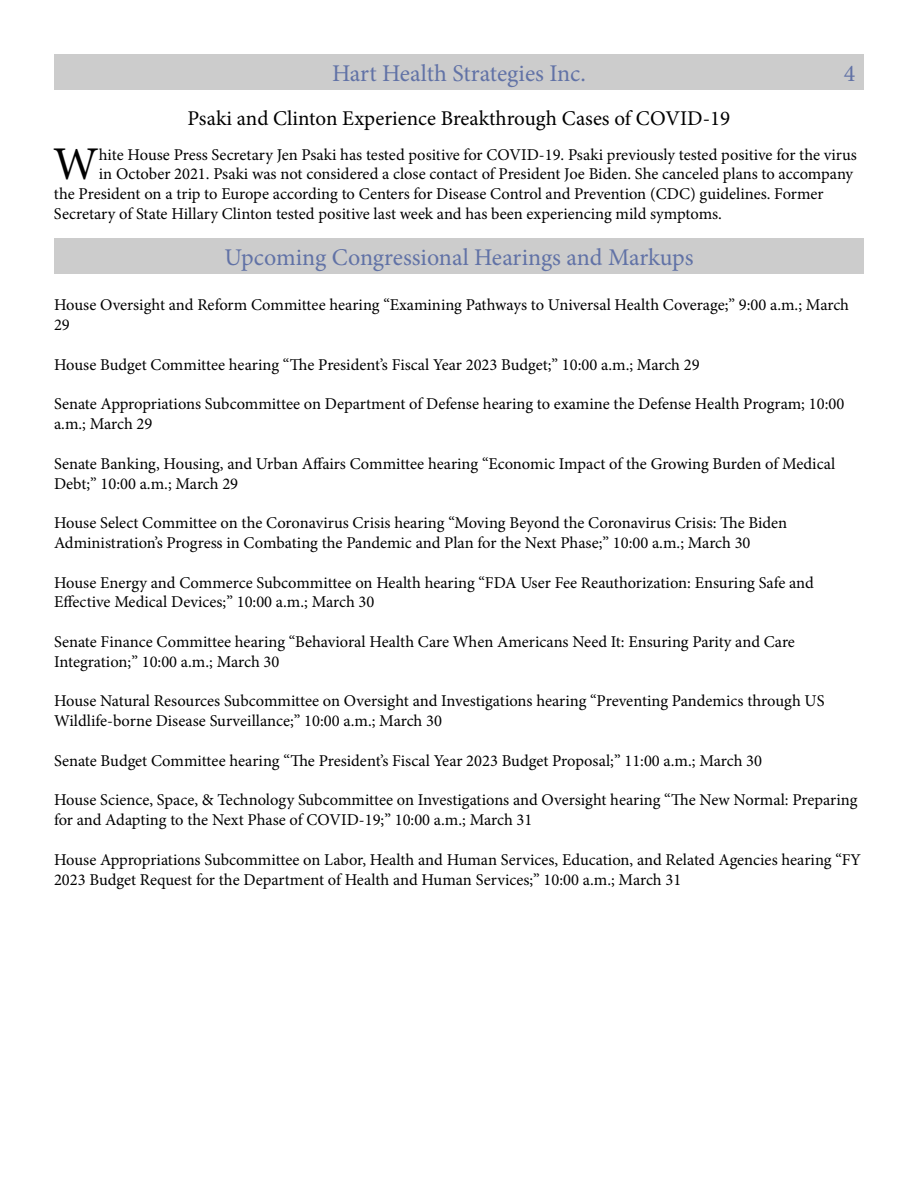
<style>
.page{position:relative;width:918px;height:1188px;background:#fff}
.page>*{position:absolute;margin:0;border:0;box-sizing:border-box;transform-origin:0 0}
.t1{font:46.95px "Minion Pro";color:#000}
.t2{font:24px "Minion Pro";letter-spacing:-.005em;color:#6172a6}
.t3{font:21px "Minion Pro";color:#000}
.t4{font:16.5px/19.8px "Minion Pro";color:#000}
</style>
<div class="page">
<div style="left:54px;top:54px;width:810px;height:36px;background:#ccc"></div>
<div style="left:54px;top:238px;width:810px;height:36px;background:#ccc"></div>
<h2 class="t2" style="left:332px;top:57px;width:255px">Hart Health Strategies Inc.</h2>
<h2 class="t2" style="left:844px;top:57px;width:13px">4</h2>
<p class="t3" style="left:188px;top:104px;width:544px">Psaki and Clinton Experience Breakthrough Cases of COVID-19</p>
<h1 class="t1" style="left:53px;top:133px;width:47px">W</h1>
<p class="t4" style="left:99px;top:144px;width:760px">hite House Press Secretary Jen Psaki has tested positive for COVID-19. Psaki previously tested positive for the virus</p>
<p class="t4" style="left:99px;top:164px;width:756px">in October 2021. Psaki was not considered a close contact of President Joe Biden. She canceled plans to accompany</p>
<p class="t4" style="left:54px;top:184px;width:771px">the President on a trip to Europe according to Centers for Disease Control and Prevention (CDC) guidelines. Former</p>
<p class="t4" style="left:54px;top:204px;width:669px">Secretary of State Hillary Clinton tested positive last week and has been experiencing mild symptoms.</p>
<h2 class="t2" style="left:224px;top:241px;width:471px">Upcoming Congressional Hearings and Markups</h2>
<p class="t4" style="left:54px;top:295px;width:797px">House Oversight and Reform Committee hearing “Examining Pathways to Universal Health Coverage;” 9:00 a.m.; March<br>29</p>
<p class="t4" style="left:54px;top:355px;width:647px">House Budget Committee hearing “The President’s Fiscal Year 2023 Budget;” 10:00 a.m.; March 29</p>
<p class="t4" style="left:54px;top:394px;width:792px">Senate Appropriations Subcommittee on Department of Defense hearing to examine the Defense Health Program; 10:00 a.m.; March 29</p>
<p class="t4" style="left:54px;top:454px;width:783px">Senate Banking, Housing, and Urban Affairs Committee hearing “Economic Impact of the Growing Burden of Medical<br>Debt;” 10:00 a.m.; March 29</p>
<p class="t4" style="left:54px;top:513px;width:735px">House Select Committee on the Coronavirus Crisis hearing “Moving Beyond the Coronavirus Crisis: The Biden<br>Administration’s Progress in Combating the Pandemic and Plan for the Next Phase;” 10:00 a.m.; March 30</p>
<p class="t4" style="left:54px;top:573px;width:761px">House Energy and Commerce Subcommittee on Health hearing “FDA User Fee Reauthorization: Ensuring Safe and<br>Effective Medical Devices;” 10:00 a.m.; March 30</p>
<p class="t4" style="left:54px;top:632px;width:742px">Senate Finance Committee hearing “Behavioral Health Care When Americans Need It: Ensuring Parity and Care<br>Integration;” 10:00 a.m.; March 30</p>
<p class="t4" style="left:54px;top:691px;width:772px">House Natural Resources Subcommittee on Oversight and Investigations hearing “Preventing Pandemics through US<br>Wildlife-borne Disease Surveillance;” 10:00 a.m.; March 30</p>
<p class="t4" style="left:54px;top:751px;width:710px">Senate Budget Committee hearing “The President’s Fiscal Year 2023 Budget Proposal;” 11:00 a.m.; March 30</p>
<p class="t4" style="left:54px;top:790px;width:805px">House Science, Space, &amp; Technology Subcommittee on Investigations and Oversight hearing “The New Normal: Preparing for and Adapting to the Next Phase of COVID-19;” 10:00 a.m.; March 31</p>
<p class="t4" style="left:54px;top:850px;width:808px">House Appropriations Subcommittee on Labor, Health and Human Services, Education, and Related Agencies hearing “FY<br>2023 Budget Request for the Department of Health and Human Services;” 10:00 a.m.; March 31</p>
</div>
